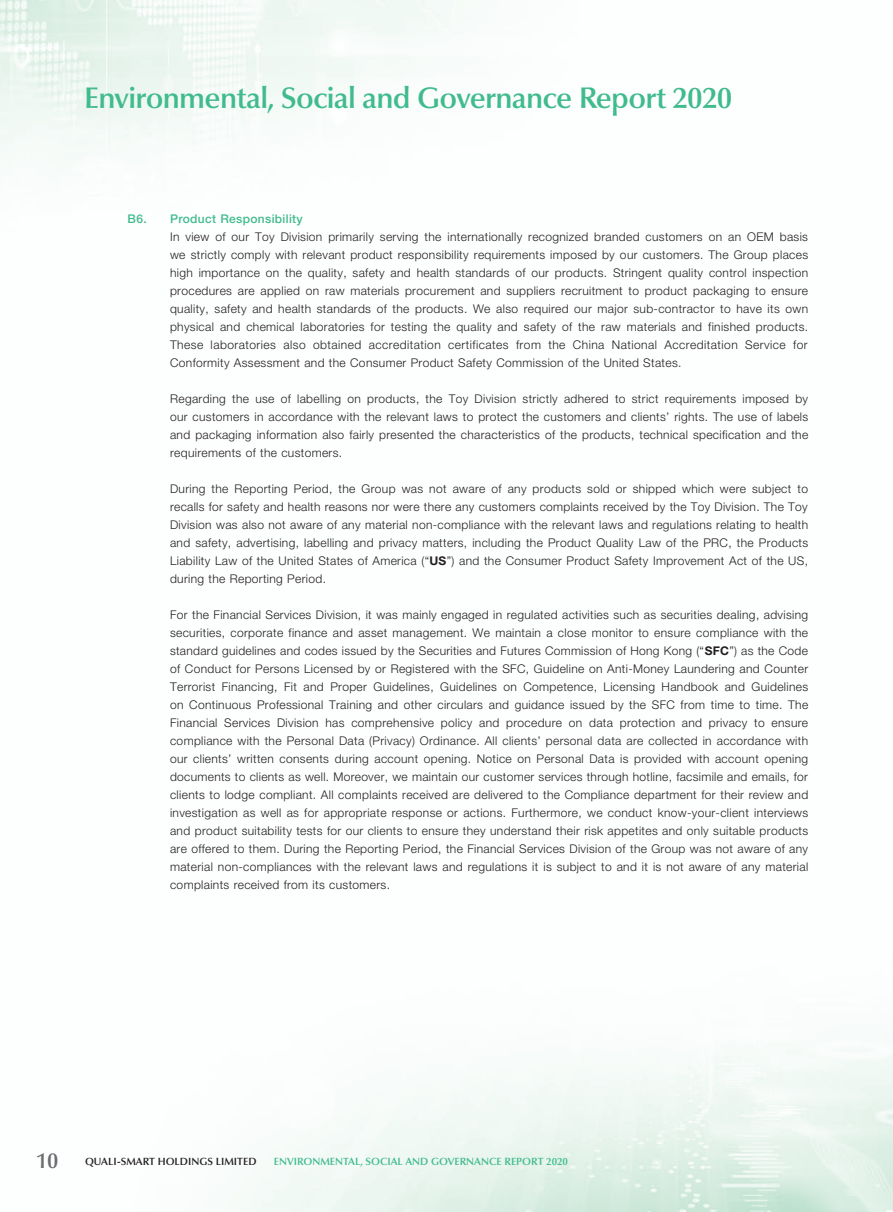
<style>
.page{position:relative;width:893px;height:1212px;background:#fff}
.page>*{position:absolute;margin:0;border:0;box-sizing:border-box;transform-origin:0 0}
.t1{font:600 30px "Optima LT Std";letter-spacing:-.025em;color:#40bb8e}
._00_txt{font:300 12px/18px "Helvetica Neue LT Std";letter-spacing:.03em;color:#231f20;text-align:justify}
._02_H2{font:500 12px "Helvetica Neue LT Std";letter-spacing:.03em;color:#40bb8e}
.t2{font:600 10.5px "Optima LT Std";color:#40bb8e}
.t3{font:600 10.5px "Optima LT Std";color:#231f20}
.s1{font-weight:700}
.s2{font-size:21.75px;color:#6c6d70}
</style>
<div class="page">
<img style="left:0;top:0;width:893px;height:1212px">
<h1 class="t1" style="left:84px;top:80px;width:650px">Environmental, Social and Governance Report 2020</h1>
<p class="_02_H2" style="left:128px;top:211px;width:177px">B6. Product Responsibility</p>
<p class="_00_txt" style="left:170px;top:227px;width:640px">In view of our Toy Division primarily serving the internationally recognized branded customers on an OEM basis we strictly comply with relevant product responsibility requirements imposed by our customers. The Group places high importance on the quality, safety and health standards of our products. Stringent quality control inspection procedures are applied on raw materials procurement and suppliers recruitment to product packaging to ensure quality, safety and health standards of the products. We also required our major sub-contractor to have its own physical and chemical laboratories for testing the quality and safety of the raw materials and finished products.<br>These laboratories also obtained accreditation certificates from the China National Accreditation Service for Conformity Assessment and the Consumer Product Safety Commission of the United States.</p>
<p class="_00_txt" style="left:170px;top:389px;width:640px">Regarding the use of labelling on products, the Toy Division strictly adhered to strict requirements imposed by our customers in accordance with the relevant laws to protect the customers and clients’ rights. The use of labels and packaging information also fairly presented the characteristics of the products, technical specification and the requirements of the customers.</p>
<p class="_00_txt" style="left:170px;top:479px;width:640px">During the Reporting Period, the Group was not aware of any products sold or shipped which were subject to recalls for safety and health reasons nor were there any customers complaints received by the Toy Division. The Toy Division was also not aware of any material non-compliance with the relevant laws and regulations relating to health and safety, advertising, labelling and privacy matters, including the Product Quality Law of the PRC, the Products Liability Law of the United States of America (“<span class="s1">US</span>”) and the Consumer Product Safety Improvement Act of the US, during the Reporting Period.</p>
<p class="_00_txt" style="left:170px;top:605px;width:640px">For the Financial Services Division, it was mainly engaged in regulated activities such as securities dealing, advising securities, corporate finance and asset management. We maintain a close monitor to ensure compliance with the standard guidelines and codes issued by the Securities and Futures Commission of Hong Kong (“<span class="s1">SFC</span>”) as the Code of Conduct for Persons Licensed by or Registered with the SFC, Guideline on Anti-Money Laundering and Counter Terrorist Financing, Fit and Proper Guidelines, Guidelines on Competence, Licensing Handbook and Guidelines on Continuous Professional Training and other circulars and guidance issued by the SFC from time to time. The Financial Services Division has comprehensive policy and procedure on data protection and privacy to ensure compliance with the Personal Data (Privacy) Ordinance. All clients’ personal data are collected in accordance with our clients’ written consents during account opening. Notice on Personal Data is provided with account opening documents to clients as well. Moreover, we maintain our customer services through hotline, facsimile and emails, for clients to lodge compliant. All complaints received are delivered to the Compliance department for their review and investigation as well as for appropriate response or actions. Furthermore, we conduct know-your-client interviews and product suitability tests for our clients to ensure they understand their risk appetites and only suitable products are offered to them. During the Reporting Period, the Financial Services Division of the Group was not aware of any material non-compliances with the relevant laws and regulations it is subject to and it is not aware of any material complaints received from its customers.</p>
<p class="t3" style="left:36px;top:1155px;width:222px"><span class="s2">10</span> QUALI-SMART HOLDINGS LIMITED</p>
<p class="t2" style="left:274px;top:1155px;width:296px">ENVIRONMENTAL, SOCIAL AND GOVERNANCE REPORT 2020</p>
</div>
